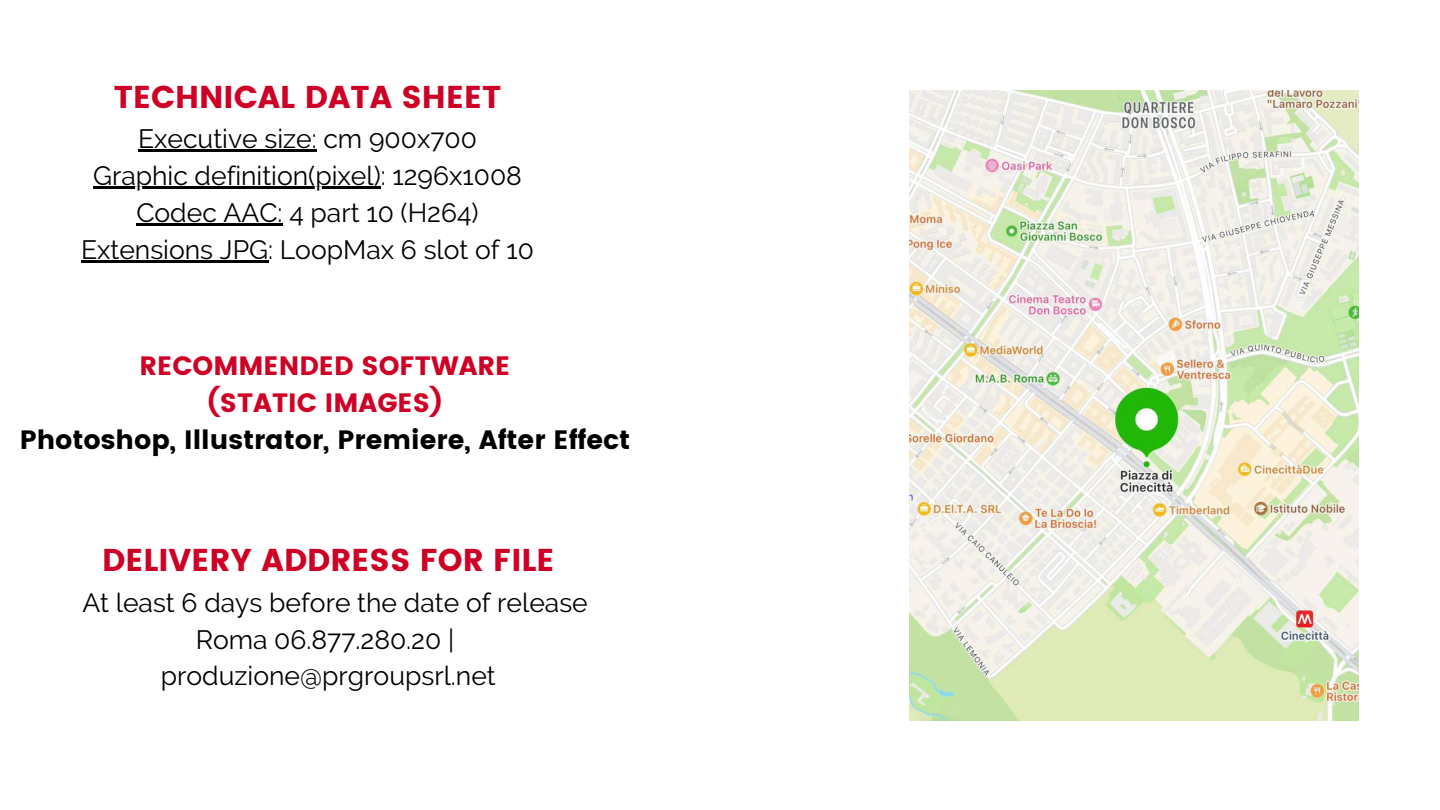
<style>
.page{position:relative;width:1440px;height:810px;background:#fff}
.page>*{position:absolute;margin:0;border:0;box-sizing:border-box;transform-origin:0 0}
.t1{font:31.5px "Poppins";color:#ce0025}
.t2{font:26.5px/36.8px "Raleway";color:#000;text-align:center}
.t3{font:26.5px "Poppins";color:#000}
.t4{font:26.5px/36.8px "Poppins";color:#ce0025;text-align:center}
</style>
<div class="page">
<img style="left:910px;top:90px;width:449px;height:630px">
<hr style="left:138px;top:150px;width:179px;height:2px;background:#000">
<hr style="left:93px;top:187px;width:288px;height:2px;background:#000">
<hr style="left:136px;top:223px;width:147px;height:3px;background:#000">
<hr style="left:81px;top:260px;width:187px;height:2px;background:#000">
<p class="t1" style="left:114px;top:79px;width:389px">TECHNICAL DATA SHEET</p>
<p class="t2" style="left:81px;top:121px;width:455px">Executive size: cm 900x700<br>Graphic definition(pixel): 1296x1008<br>Codec AAC: 4 part 10 (H264)<br>Extensions JPG: LoopMax 6 slot of 10</p>
<p class="t4" style="left:140px;top:348px;width:372px">RECOMMENDED SOFTWARE (STATIC IMAGES)</p>
<p class="t3" style="left:20px;top:424px;width:612px">Photoshop, Illustrator, Premiere, After Effect</p>
<p class="t1" style="left:102px;top:542px;width:454px">DELIVERY ADDRESS FOR FILE</p>
<p class="t2" style="left:82px;top:584px;width:507px">At least 6 days before the date of release</p>
<p class="t2" style="left:196px;top:621px;width:260px">Roma 06.877.280.20 |</p>
<p class="t2" style="left:161px;top:658px;width:336px">produzione@prgroupsrl.net</p>
</div>
